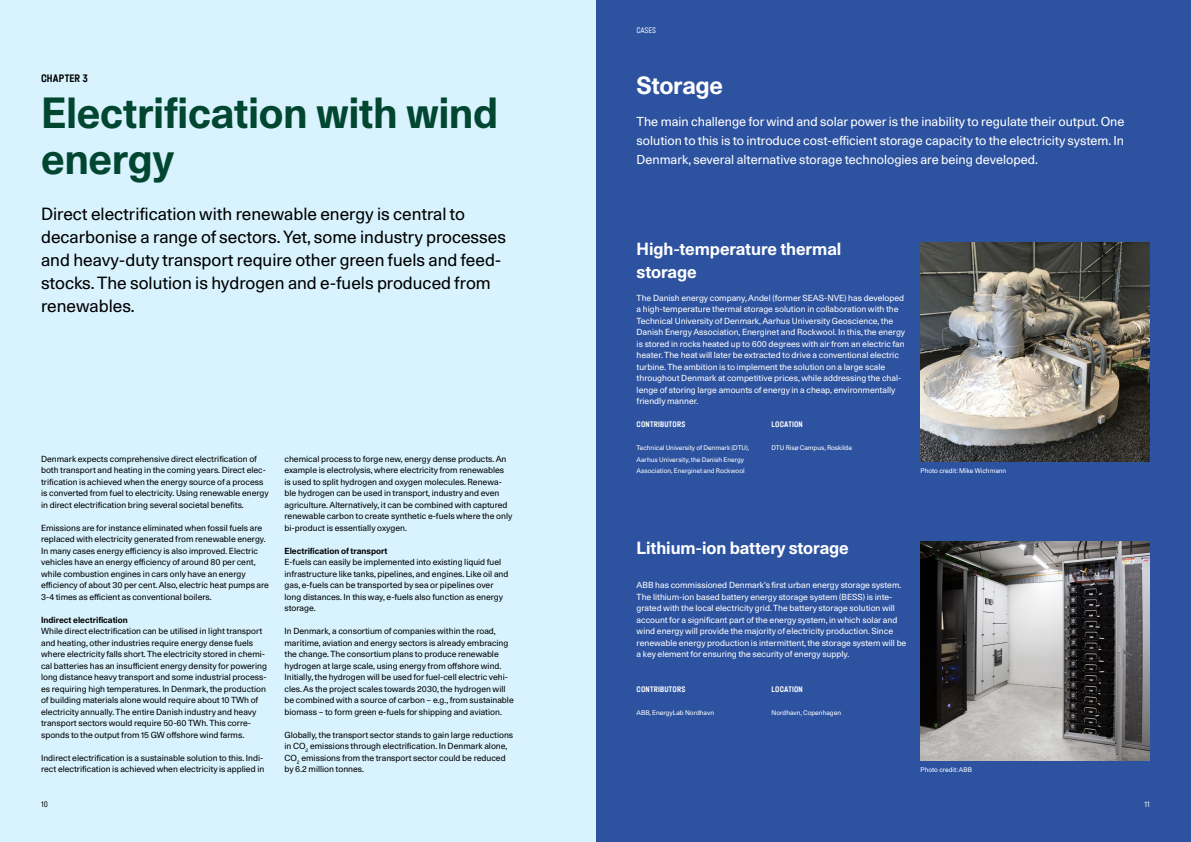
<style>
.page{position:relative;width:1191px;height:842px;background:#fff}
.page>*{position:absolute;margin:0;border:0;box-sizing:border-box;transform-origin:0 0}
.t1{font:700 42px/46px "Unica 77 LL";letter-spacing:-.01em;color:#014631}
.t2{font:700 24px "Unica 77 LL";letter-spacing:-.015em;color:#fff}
.t3{font:17px/23px "Unica 77 LL";color:#000}
.t4{font:700 17px/23px "Unica 77 LL";letter-spacing:-.005em;color:#fff}
.t5{font:12.5px/19px "Unica 77 LL";color:#fff;text-align:justify}
.t6{font:500 11.5px "Halvar Eng";letter-spacing:.015em;color:#000}
.t7{font:8.5px/11.5px "Unica 77 LL";color:#000}
.t8{font:8.5px/11.5px "Unica 77 LL";color:#fff}
.t9{font:700 8.5px "Unica 77 LL";color:#000}
.t10{font:500 8.5px "Halvar Eng";letter-spacing:.02em;color:#fff}
.t11{font:300 8.5px "Halvar Eng";color:#fff}
.t12{font:300 8.5px "Halvar Eng";color:#000}
.t13{font:6.5px/11.5px "Unica 77 LL";color:#fff}
</style>
<div class="page">
<div style="left:595px;top:0;width:596px;height:842px;background:#2c52a0"></div>
<div style="left:0;top:0;width:595px;height:842px;background:#d8f3fe"></div>
<img style="left:920px;top:242px;width:229px;height:220px">
<img style="left:920px;top:541px;width:229px;height:220px">
<h3 class="t6" style="left:41px;top:72px;width:48px">CHAPTER 3</h3>
<h1 class="t1" style="left:41px;top:89px;width:458px">Electrification with wind energy</h1>
<p class="t3" style="left:41px;top:202px;width:466px">Direct electrification with renewable energy is central to decarbonise a range of sectors. Yet, some industry processes and heavy-duty transport require other green fuels and feed&shy;stocks. The solution is hydrogen and e-fuels produced from renewables.</p>
<p class="t7" style="left:41px;top:453px;width:229px">Denmark expects comprehensive direct electrification of both transport and heating in the coming years. Direct elec&shy;trification is achieved when the energy source of a process is converted from fuel to electricity. Using renewable energy in direct electrification bring several societal benefits.</p>
<p class="t7" style="left:41px;top:522px;width:229px">Emissions are for instance eliminated when fossil fuels are replaced with electricity generated from renewable energy.<br>In many cases energy efficiency is also improved. Electric vehicles have an energy efficiency of around 80 per cent, while combustion engines in cars only have an energy efficiency of about 30 per cent. Also, electric heat pumps are 3-4 times as efficient as conventional boilers.</p>
<p class="t9" style="left:41px;top:614px;width:88px">Indirect electrification</p>
<p class="t7" style="left:41px;top:625px;width:227px">While direct electrification can be utilised in light transport and heating, other industries require energy dense fuels where electricity falls short. The electricity stored in chemi&shy;cal batteries has an insufficient energy density for powering long distance heavy transport and some industrial process&shy;es requiring high temperatures. In Denmark, the production of building materials alone would require about 10 TWh of electricity annually. The entire Danish industry and heavy transport sectors would require 50-60 TWh. This corre&shy;sponds to the output from 15 GW offshore wind farms.</p>
<p class="t7" style="left:41px;top:752px;width:225px">Indirect electrification is a sustainable solution to this. Indi&shy;rect electrification is achieved when electricity is applied in</p>
<p class="t7" style="left:284px;top:453px;width:229px">chemical process to forge new, energy dense products. An example is electrolysis, where electricity from renewables is used to split hydrogen and oxygen molecules. Renewa&shy;ble hydrogen can be used in transport, industry and even agriculture. Alternatively, it can be combined with captured renewable carbon to create synthetic e-fuels where the only bi-product is essentially oxygen.</p>
<p class="t9" style="left:284px;top:545px;width:104px">Electrification of transport</p>
<p class="t7" style="left:284px;top:556px;width:225px">E-fuels can easily be implemented into existing liquid fuel infrastructure like tanks, pipelines, and engines. Like oil and gas, e-fuels can be transported by sea or pipelines over long distances. In this way, e-fuels also function as energy storage.</p>
<p class="t7" style="left:284px;top:625px;width:231px">In Denmark, a consortium of companies within the road, maritime, aviation and energy sectors is already embracing the change. The consortium plans to produce renewable hydrogen at large scale, using energy from offshore wind.<br>Initially, the hydrogen will be used for fuel-cell electric vehi&shy;cles. As the project scales towards 2030, the hydrogen will be combined with a source of carbon – e.g., from sustainable biomass – to form green e-fuels for shipping and aviation.</p>
<p class="t7" style="left:284px;top:729px;width:230px">Globally, the transport sector stands to gain large reductions in CO<sub>2</sub> emissions through electrification. In Denmark alone, CO<sub>2</sub> emissions from the transport sector could be reduced by 6.2 million tonnes.</p>
<p class="t11" style="left:636px;top:25px;width:21px">CASES</p>
<h2 class="t2" style="left:636px;top:69px;width:88px">Storage</h2>
<p class="t5" style="left:636px;top:112px;width:489px">The main challenge for wind and solar power is the inability to regulate their output. One solution to this is to introduce cost-efficient storage capacity to the electricity system. In Denmark, several alternative storage technologies are being developed.</p>
<h3 class="t4" style="left:636px;top:237px;width:206px">High-temperature thermal storage</h3>
<p class="t8" style="left:636px;top:292px;width:270px">The Danish energy company, Andel (former SEAS-NVE) has developed a high-temperature thermal storage solution in collaboration with the Technical University of Denmark, Aarhus University Geoscience, the Danish Energy Association, Energinet and Rockwool. In this, the energy is stored in rocks heated up to 600 degrees with air from an electric fan heater. The heat will later be extracted to drive a conventional electric turbine. The ambition is to implement the solution on a large scale throughout Denmark at competitive prices, while addressing the chal&shy;lenge of storing large amounts of energy in a cheap, environmentally friendly manner.</p>
<p class="t10" style="left:636px;top:419px;width:50px">CONTRIBUTORS</p>
<p class="t13" style="left:636px;top:442px;width:114px">Technical University of Denmark (DTU),<br>Aarhus University, the Danish Energy<br>Association, Energinet and Rockwool</p>
<p class="t10" style="left:771px;top:419px;width:33px">LOCATION</p>
<p class="t13" style="left:771px;top:442px;width:82px">DTU Risø Campus, Roskilde</p>
<p class="t13" style="left:920px;top:465px;width:87px">Photo credit: Mike Wichmann</p>
<h3 class="t4" style="left:636px;top:536px;width:214px">Lithium-ion battery storage</h3>
<p class="t8" style="left:636px;top:579px;width:271px">ABB has commissioned Denmark’s first urban energy storage system.<br>The lithium-ion based battery energy storage system (BESS) is inte&shy;grated with the local electricity grid. The battery storage solution will account for a significant part of the energy system, in which solar and wind energy will provide the majority of electricity production. Since renewable energy production is intermittent, the storage system will be a key element for ensuring the security of energy supply.</p>
<p class="t10" style="left:636px;top:684px;width:50px">CONTRIBUTORS</p>
<p class="t13" style="left:636px;top:707px;width:79px">ABB, EnergyLab Nordhavn</p>
<p class="t10" style="left:771px;top:684px;width:33px">LOCATION</p>
<p class="t13" style="left:771px;top:707px;width:71px">Nordhavn, Copenhagen</p>
<p class="t13" style="left:920px;top:764px;width:53px">Photo credit: ABB</p>
<p class="t12" style="left:41px;top:799px;width:8px">10</p>
<p class="t11" style="left:1144px;top:799px;width:7px">11</p>
</div>
